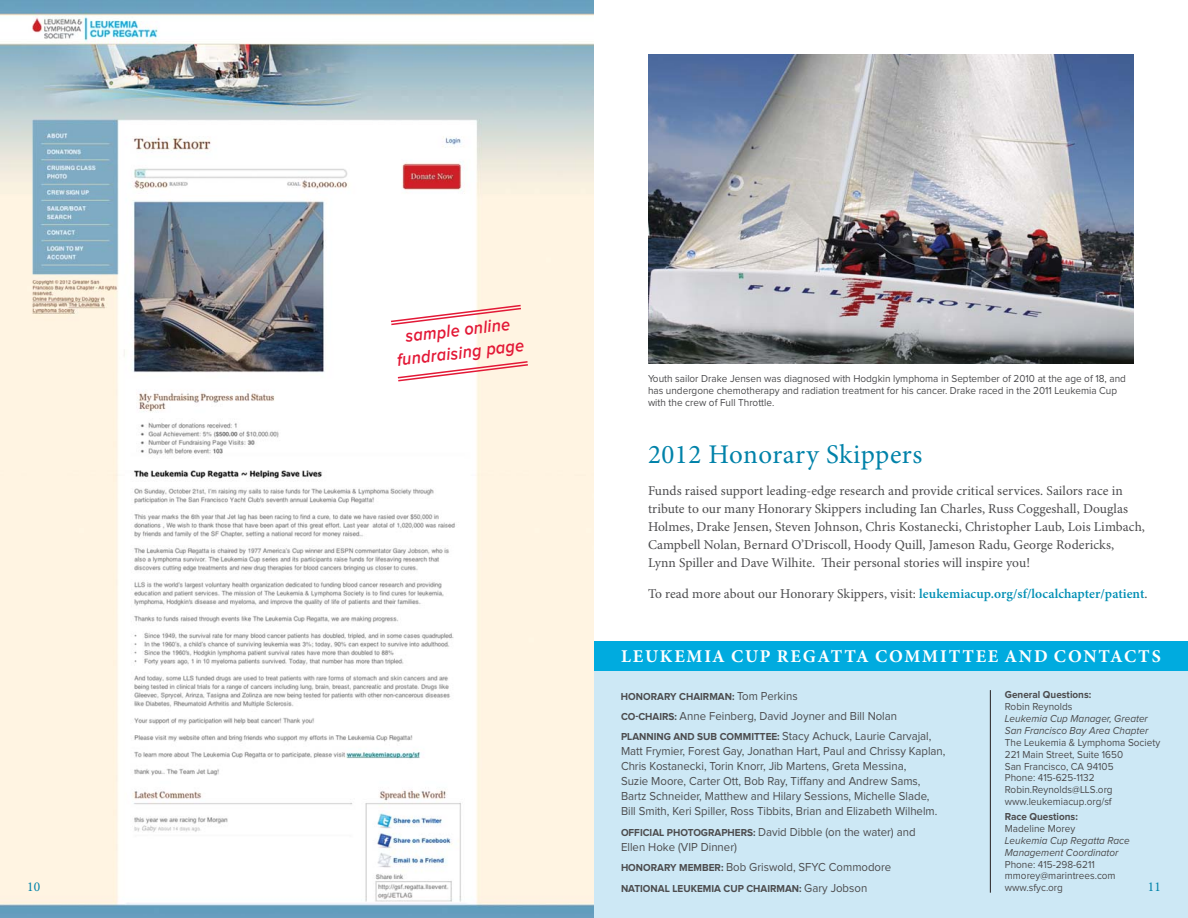
<style>
.page{position:relative;width:1188px;height:918px;background:#fff}
.page>*{position:absolute;margin:0;border:0;box-sizing:border-box;transform-origin:0 0}
.t1{font:27px "Minion Pro";letter-spacing:.02em;color:#0082a9}
.t2{font:700 18px "Minion Pro";letter-spacing:.1em;color:#fff}
.t3{font:italic 600 18px/22.5px "Proxima Nova";color:#e31836;text-align:center;scale:.9 1}
.t4{font:13.5px/18px "Minion Pro";letter-spacing:.005em;color:#4c4c4e}
.t5{font:13.5px "Minion Pro";color:#0082a9}
.t6{font:12px/15px "Proxima Nova";color:#4c4c4e;scale:.95 1}
.t7{font:10.5px/11.9px "Proxima Nova";color:#4c4c4e;scale:.95 1}
.t8{font:700 10.5px "Proxima Nova";color:#4c4c4e;scale:.95 1}
.t9{font:italic 10.5px/11.9px "Proxima Nova";color:#4c4c4e;scale:.95 1}
.s1{font-weight:600;color:#008fb4}
.s2{font-weight:400;font-size:12px}
.s3{font-weight:700;font-size:10.5px}
</style>
<div class="page">
<div style="left:594px;top:642px;width:594px;height:276px;background:#cde8f5"></div>
<img style="left:0;top:0;width:594px;height:918px">
<div style="left:594px;top:642px;width:594px;height:29px;background:#00abdf"></div>
<img style="left:648px;top:54px;width:486px;height:309px">
<svg style="left:389px;top:304px;width:134px;height:22px"></svg>
<svg style="left:396px;top:360px;width:134px;height:22px"></svg>
<hr style="left:990px;top:690px;width:1px;height:203px;background:#231f20">
<h2 class="t3" style="left:393px;top:328px;width:144px;rotate:-7deg">sample online fundraising page</h2>
<p class="t7" style="left:648px;top:374px;width:505px">Youth sailor Drake Jensen was diagnosed with Hodgkin lymphoma in September of 2010 at the age of 18, and has undergone chemotherapy and radiation treatment for his cancer. Drake raced in the 2011 Leukemia Cup with the crew of Full Throttle.</p>
<h1 class="t1" style="left:648px;top:444px;width:276px">2012 Honorary Skippers</h1>
<p class="t4" style="left:648px;top:483px;width:499px">Funds raised support leading-edge research and provide critical services. Sailors race in tribute to our many Honorary Skippers including Ian Charles, Russ Coggeshall, Douglas Holmes, Drake Jensen, Steven Johnson, Chris Kostanecki, Christopher Laub, Lois Limbach, Campbell Nolan, Bernard O’Driscoll, Hoody Quill, Jameson Radu, George Rodericks, Lynn Spiller and Dave Wilhite. Their personal stories will inspire you!</p>
<p class="t4" style="left:648px;top:586px;width:501px">To read more about our Honorary Skippers, visit: <span class="s1">leukemiacup.org/sf/localchapter/patient</span>.</p>
<h2 class="t2" style="left:621px;top:650px;width:541px">LEUKEMIA CUP REGATTA COMMITTEE AND CONTACTS</h2>
<p class="t8" style="left:1005px;top:692px;width:92px">General Questions:</p>
<p class="t7" style="left:1005px;top:702px;width:73px">Robin Reynolds</p>
<p class="t9" style="left:1005px;top:714px;width:153px">Leukemia Cup Manager, Greater<br>San Francisco Bay Area Chapter</p>
<p class="t7" style="left:1005px;top:738px;width:165px">The Leukemia &amp; Lymphoma Society<br>221 Main Street, Suite 1650<br>San Francisco, CA 94105<br>Phone: 415-625-1132<br>Robin.Reynolds@LLS.org www.leukemiacup.org/sf</p>
<p class="t8" style="left:1005px;top:813px;width:78px">Race Questions:</p>
<p class="t7" style="left:1005px;top:824px;width:76px">Madeline Morey</p>
<p class="t9" style="left:1005px;top:835px;width:133px">Leukemia Cup Regatta Race<br>Management Coordinator</p>
<p class="t7" style="left:1005px;top:859px;width:118px">Phone: 415-298-6211 mmorey@marintrees.com www.sfyc.org</p>
<p class="t8" style="left:621px;top:693px;width:187px">HONORARY CHAIRMAN: <span class="s2">Tom Perkins</span></p>
<p class="t6" style="left:621px;top:707px;width:328px;line-height:20.4px"><span class="s3">CO-CHAIRS:</span> Anne Feinberg, David Joyner and Bill Nolan<br><span class="s3">PLANNING AND SUB COMMITTEE:</span> Stacy Achuck, Laurie Carvajal,</p>
<p class="t6" style="left:621px;top:745px;width:343px">Matt Frymier, Forest Gay, Jonathan Hart, Paul and Chrissy Kaplan, Chris Kostanecki, Torin Knorr, Jib Martens, Greta Messina,<br>Suzie Moore, Carter Ott, Bob Ray, Tiffany and Andrew Sams, Bartz Schneider, Matthew and Hilary Sessions, Michelle Slade, Bill Smith, Keri Spiller, Ross Tibbits, Brian and Elizabeth Wilhelm.</p>
<p class="t6" style="left:621px;top:826px;width:312px"><span class="s3">OFFICIAL PHOTOGRAPHERS:</span> David Dibble (on the water) and<br>Ellen Hoke (VIP Dinner)</p>
<p class="t6" style="left:621px;top:861px;width:286px"><span class="s3">HONORARY MEMBER:</span> Bob Griswold, SFYC Commodore</p>
<p class="t8" style="left:621px;top:885px;width:261px">NATIONAL LEUKEMIA CUP CHAIRMAN: <span class="s2">Gary Jobson</span></p>
<p class="t5" style="left:27px;top:881px;width:15px">10</p>
<p class="t5" style="left:1148px;top:881px;width:15px">11</p>
</div>
